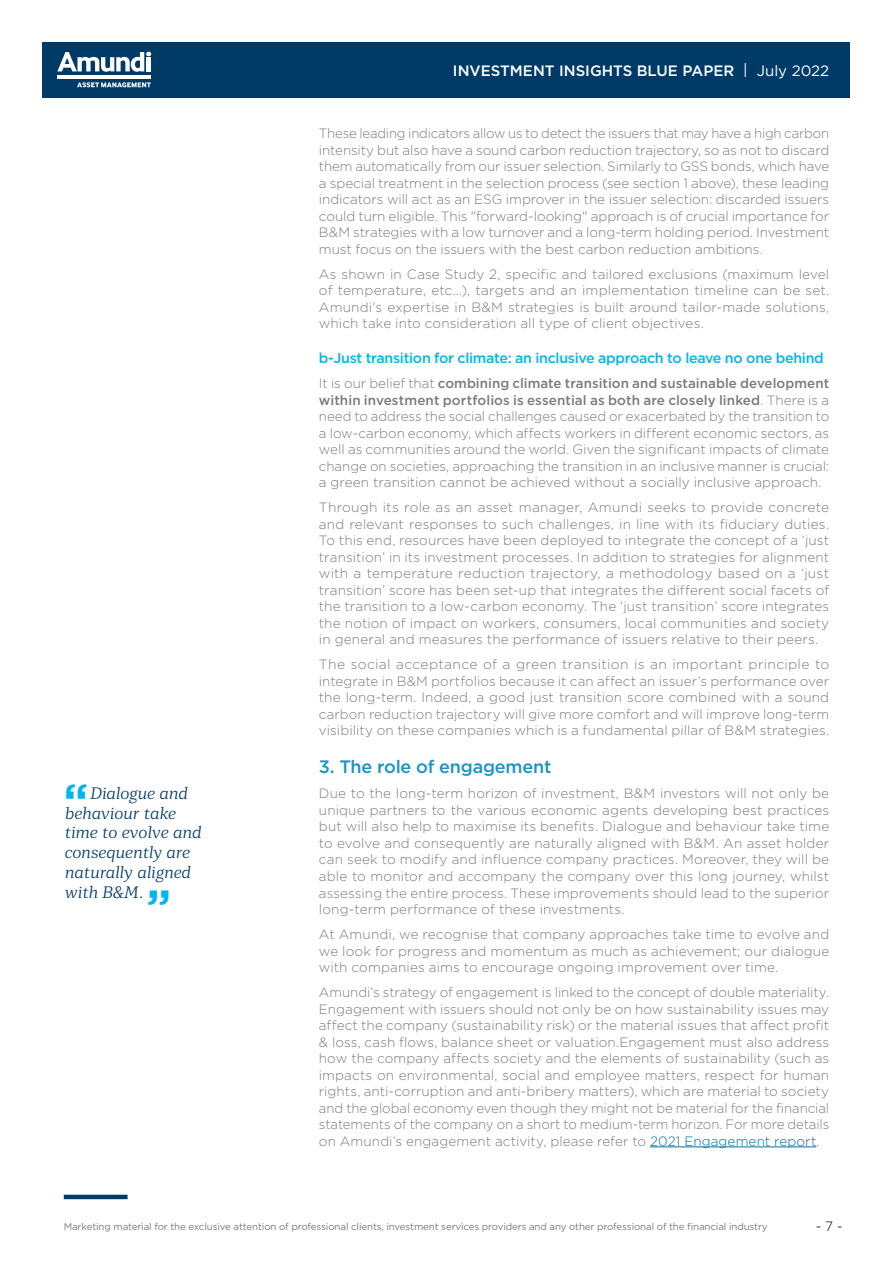
<style>
.page{position:relative;width:893px;height:1263px;background:#fff}
.page>*{position:absolute;margin:0;border:0;box-sizing:border-box;transform-origin:0 0}
.t1{font:700 45px "Gotham";color:#00b6ed}
.t2{font:500 18px "Gotham";letter-spacing:-.01em;color:#1c94c4}
.t3{font:italic 300 16.5px/19.8px "Mediator Serif";letter-spacing:-.01em;color:#003b68}
.t4{font:500 15px "Gotham";color:#fff}
.t5{font:500 14.25px "Gotham";letter-spacing:-.02em;color:#00b6ed}
.t6{font:300 13.5px/16.5px "Gotham";letter-spacing:.005em;color:#7c7b7b;text-align:justify}
.t7{font:300 13.5px "Gotham";color:#000}
.t8{font:9.75px "Gotham";letter-spacing:-.01em;color:#7c7b7b}
.s1{font-weight:400}
.s2{font-weight:500}
.s3{color:#0072a3}
</style>
<div class="page">
<div style="left:43px;top:43px;width:807px;height:55px;background:#003b68"></div>
<svg style="left:57px;top:52px;width:94px;height:20px"></svg>
<hr style="left:147px;top:57px;width:4px;height:14px;background:#fff">
<hr style="left:58px;top:75px;width:93px;height:4px;background:#fff">
<svg style="left:77px;top:82px;width:74px;height:6px"></svg>
<hr style="left:64px;top:1195px;width:64px;height:4px;background:#003b68">
<hr style="left:650px;top:1146px;width:166px;height:1px;background:#0072a3">
<h1 class="t1" style="left:64px;top:770px;width:26px">“</h1>
<p class="t3" style="left:64px;top:783px;width:138px;text-indent:26px">Dialogue and behaviour take time to evolve and consequently are naturally aligned with B&amp;M.</p>
<h1 class="t1" style="left:147px;top:876px;width:26px">”</h1>
<p class="t4" style="left:453px;top:61px;width:378px">INVESTMENT INSIGHTS BLUE PAPER <span class="s1">| July 2022</span></p>
<p class="t6" style="left:319px;top:125px;width:512px">These leading indicators allow us to detect the issuers that may have a high carbon intensity but also have a sound carbon reduction trajectory, so as not to discard them automatically from our issuer selection. Similarly to GSS bonds, which have a special treatment in the selection process (see section 1 above), these leading indicators will act as an ESG improver in the issuer selection: discarded issuers could turn eligible. This "forward-looking" approach is of crucial importance for B&amp;M strategies with a low turnover and a long-term holding period. Investment must focus on the issuers with the best carbon reduction ambitions.</p>
<p class="t6" style="left:319px;top:265px;width:512px">As shown in Case Study 2, specific and tailored exclusions (maximum level of temperature, etc…), targets and an implementation timeline can be set.<br>Amundi's expertise in B&amp;M strategies is built around tailor-made solutions, which take into consideration all type of client objectives.</p>
<p class="t5" style="left:319px;top:349px;width:506px">b-Just transition for climate: an inclusive approach to leave no one behind</p>
<p class="t6" style="left:319px;top:375px;width:512px">It is our belief that <span class="s2">combining climate transition and sustainable development within investment portfolios is essential as both are closely linked</span>. There is a need to address the social challenges caused or exacerbated by the transition to a low-carbon economy, which affects workers in different economic sectors, as well as communities around the world. Given the significant impacts of climate change on societies, approaching the transition in an inclusive manner is crucial: a green transition cannot be achieved without a socially inclusive approach.</p>
<p class="t6" style="left:319px;top:499px;width:512px">Through its role as an asset manager, Amundi seeks to provide concrete and relevant responses to such challenges, in line with its fiduciary duties.<br>To this end, resources have been deployed to integrate the concept of a ‘just transition’ in its investment processes. In addition to strategies for alignment with a temperature reduction trajectory, a methodology based on a ‘just transition’ score has been set-up that integrates the different social facets of the transition to a low-carbon economy. The ‘just transition’ score integrates the notion of impact on workers, consumers, local communities and society in general and measures the performance of issuers relative to their peers.</p>
<p class="t6" style="left:319px;top:656px;width:512px">The social acceptance of a green transition is an important principle to integrate in B&amp;M portfolios because it can affect an issuer’s performance over the long-term. Indeed, a good just transition score combined with a sound carbon reduction trajectory will give more comfort and will improve long-term visibility on these companies which is a fundamental pillar of B&amp;M strategies.</p>
<h2 class="t2" style="left:319px;top:755px;width:234px">3. The role of engagement</h2>
<p class="t6" style="left:319px;top:785px;width:512px">Due to the long-term horizon of investment, B&amp;M investors will not only be unique partners to the various economic agents developing best practices but will also help to maximise its benefits. Dialogue and behaviour take time to evolve and consequently are naturally aligned with B&amp;M. An asset holder can seek to modify and influence company practices. Moreover, they will be able to monitor and accompany the company over this long journey, whilst assessing the entire process. These improvements should lead to the superior long-term performance of these investments.</p>
<p class="t6" style="left:319px;top:926px;width:512px">At Amundi, we recognise that company approaches take time to evolve and we look for progress and momentum as much as achievement; our dialogue with companies aims to encourage ongoing improvement over time.</p>
<p class="t6" style="left:319px;top:984px;width:512px">Amundi’s strategy of engagement is linked to the concept of double materiality.<br>Engagement with issuers should not only be on how sustainability issues may affect the company (sustainability risk) or the material issues that affect profit &amp; loss, cash flows, balance sheet or valuation.Engagement must also address how the company affects society and the elements of sustainability (such as impacts on environmental, social and employee matters, respect for human rights, anti-corruption and anti-bribery matters), which are material to society and the global economy even though they might not be material for the financial statements of the company on a short to medium-term horizon. For more details on Amundi’s engagement activity, please refer to <span class="s3">2021 Engagement report</span>.</p>
<p class="t8" style="left:64px;top:1220px;width:705px">Marketing material for the exclusive attention of professional clients, investment services providers and any other professional of the financial industry</p>
<p class="t7" style="left:816px;top:1218px;width:29px">- 7 -</p>
</div>
